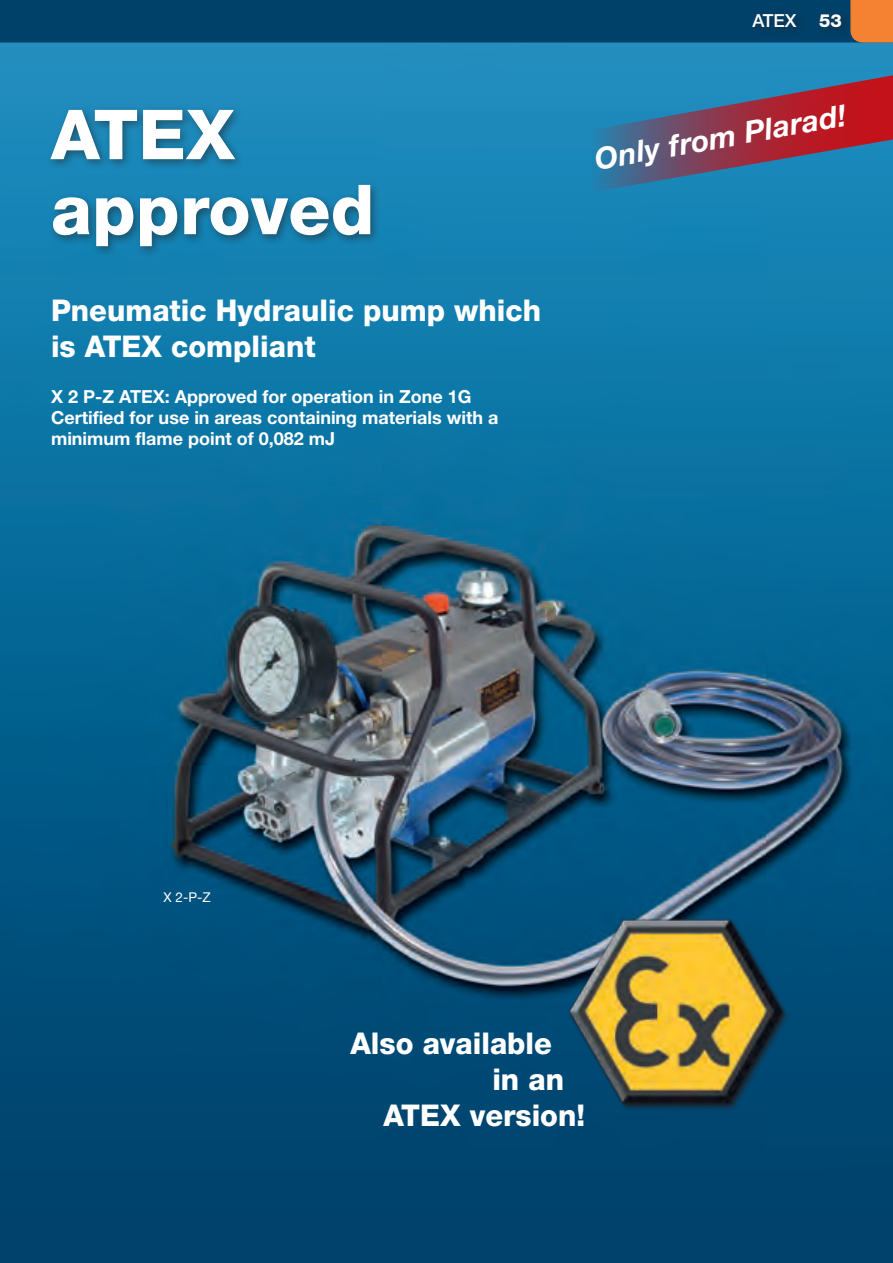
<style>
.page{position:relative;width:893px;height:1263px;background:#fff}
.page>*{position:absolute;margin:0;border:0;box-sizing:border-box;transform-origin:0 0}
.t1{font:800 69px/75px "Helvetica Neue";letter-spacing:.005em;color:#fff}
.t2{font:800 30px/36px "Helvetica Neue";color:#fff}
.t3{font:italic 700 30px "Helvetica Neue";color:#fff}
.t4{font:700 18px/21px "Helvetica Neue";color:#fff}
.t5{font:500 18px "Helvetica Neue";color:#fff}
.t6{font:800 18px "Helvetica Neue";color:#fff}
.t7{font:13.5px "Helvetica Neue";color:#fff}
</style>
<div class="page">
<img style="left:0;top:43px;width:893px;height:1220px">
<svg style="left:543px;top:73px;width:350px;height:128px;background:#4c668b"></svg>
<svg style="left:0;top:0;width:893px;height:43px;background:#0c4568"></svg>
<img style="left:557px;top:897px;width:241px;height:226px">
<div style="left:748px;top:7px;width:105px;height:32px;background:#231f20;opacity:.6"></div>
<div style="left:46px;top:105px;width:335px;height:152px;background:#231f20;opacity:.5"></div>
<h1 class="t1" style="left:51px;top:97px;width:325px">ATEX approved</h1>
<h2 class="t2" style="left:51px;top:292px;width:491px">Pneumatic Hydraulic pump which is ATEX compliant</h2>
<p class="t4" style="left:51px;top:386px;width:449px">X 2 P-Z ATEX: Approved for operation in Zone 1G<br>Certified for use in areas containing materials with a minimum flame point of 0,082 mJ</p>
<p class="t5" style="left:753px;top:10px;width:46px">ATEX</p>
<p class="t6" style="left:819px;top:10px;width:24px">53</p>
<h2 class="t3" style="left:592px;top:141px;width:256px;rotate:-10deg">Only from Plarad!</h2>
<p class="t7" style="left:164px;top:889px;width:49px">X 2-P-Z</p>
<h2 class="t2" style="left:350px;top:1025px;width:203px">Also available</h2>
<h2 class="t2" style="left:492px;top:1061px;width:73px">in an</h2>
<h2 class="t2" style="left:383px;top:1097px;width:203px">ATEX version!</h2>
</div>
